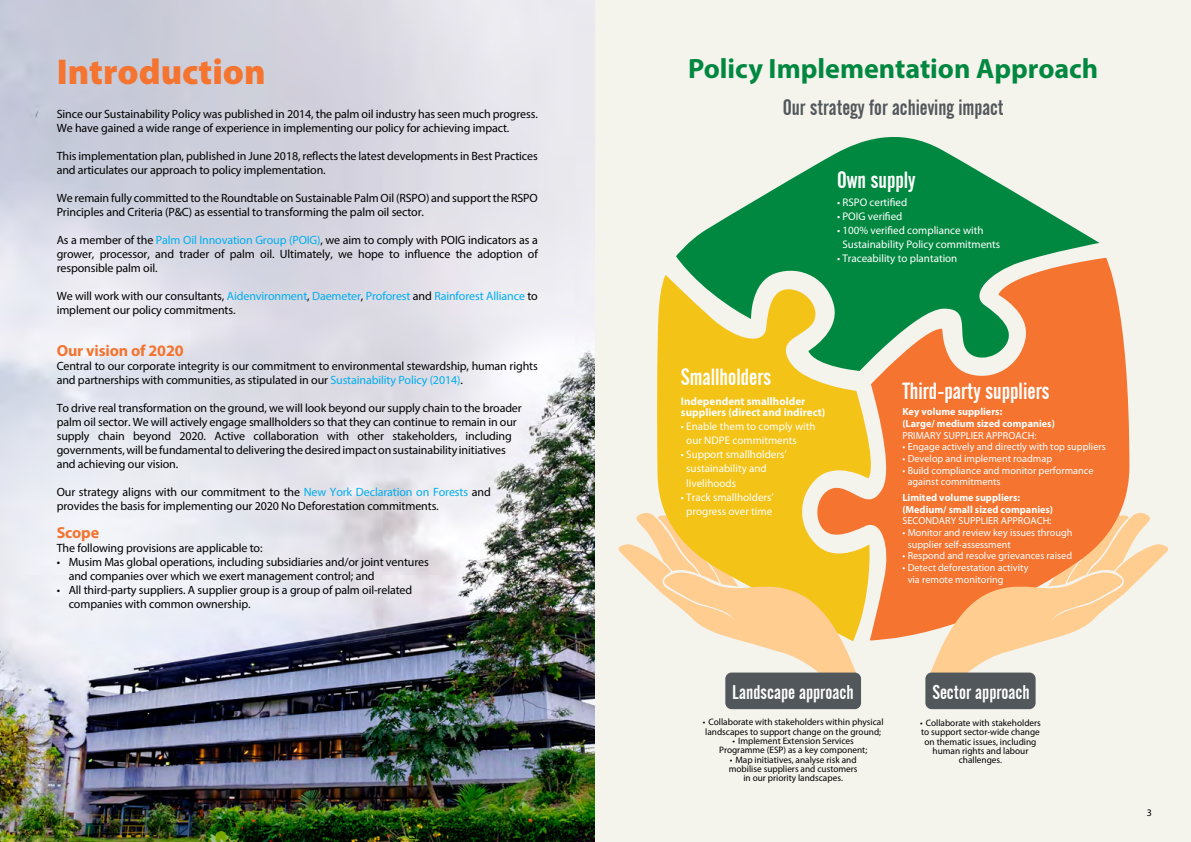
<style>
.page{position:relative;width:1191px;height:842px;background:#fff}
.page>*{position:absolute;margin:0;border:0;box-sizing:border-box;transform-origin:0 0}
.t1{font:900 36px "Myriad Pro";color:#f47430}
.t2{font:700 28px "Myriad Pro";color:#008840}
.t3{font:23.3px "Alternate Gothic No 2 BT";color:#fff}
.t4{font:22px "Alternate Gothic No 2 BT";color:#52575b}
.t5{font:19.8px "Alternate Gothic No 2 BT";color:#fff}
.t6{font:700 16px "Myriad Pro";letter-spacing:-.01em;color:#f47430}
.t7{font:12px/14px "Myriad Pro";letter-spacing:-.01em;color:#000}
.t8{font:11.1px/14px "Myriad Pro";color:#fff}
.t9{font:700 11.1px/11.9px "Myriad Pro";color:#fff}
.t10{font:10.3px/11.7px "Myriad Pro";color:#fff}
.t11{font:700 10.3px/11.7px "Myriad Pro";color:#fff}
.t12{font:10px "Myriad Pro";color:#000}
.t13{font:9.3px/9.3px "Myriad Pro";color:#000;text-align:center}
.s1{color:#00aeef}
</style>
<div class="page">
<img style="left:0;top:0;width:595px;height:842px">
<div style="left:595px;top:0;width:596px;height:842px;background:#f4f3ec"></div>
<div style="left:657px;top:275px;width:219px;height:366px;background:#f3c317"></div>
<svg style="left:676px;top:137px;width:423px;height:234px;fill:#008840"></svg>
<svg style="left:812px;top:258px;width:317px;height:382px;fill:#f47430"></svg>
<svg style="left:618px;top:510px;width:238px;height:162px"></svg>
<svg style="left:930px;top:510px;width:238px;height:162px"></svg>
<div style="left:725px;top:672px;width:136px;height:37px;background:#52575b;border-radius:6px"></div>
<div style="left:925px;top:672px;width:110px;height:37px;background:#52575b;border-radius:6px"></div>
<h1 class="t1" style="left:57px;top:48px;width:210px">Introduction</h1>
<p class="t7" style="left:57px;top:107px;width:483px">Since our Sustainability Policy was published in 2014, the palm oil industry has seen much progress.<br>We have gained a wide range of experience in implementing our policy for achieving impact.</p>
<p class="t7" style="left:57px;top:149px;width:482px">This implementation plan, published in June 2018, reflects the latest developments in Best Practices and articulates our approach to policy implementation.</p>
<p class="t7" style="left:57px;top:191px;width:482px">We remain fully committed to the Roundtable on Sustainable Palm Oil (RSPO) and support the RSPO<br>Principles and Criteria (P&amp;C) as essential to transforming the palm oil sector.</p>
<p class="t7" style="left:57px;top:233px;width:483px;text-align:justify">As a member of the <span class="s1">Palm Oil Innovation Group (POIG)</span>, we aim to comply with POIG indicators as a grower, processor, and trader of palm oil. Ultimately, we hope to influence the adoption of responsible palm oil.</p>
<p class="t7" style="left:57px;top:289px;width:483px">We will work with our consultants, <span class="s1">Aidenvironment</span>, <span class="s1">Daemeter</span>, <span class="s1">Proforest</span> and <span class="s1">Rainforest Alliance</span> to implement our policy commitments.</p>
<h3 class="t6" style="left:57px;top:340px;width:128px">Our vision of 2020</h3>
<p class="t7" style="left:57px;top:359px;width:482px">Central to our corporate integrity is our commitment to environmental stewardship, human rights and partnerships with communities, as stipulated in our <span class="s1">Sustainability Policy (2014)</span>.</p>
<p class="t7" style="left:57px;top:401px;width:466px">To drive real transformation on the ground, we will look beyond our supply chain to the broader palm oil sector. We will actively engage smallholders so that they can continue to remain in our supply chain beyond 2020. Active collaboration with other stakeholders, including governments, will be fundamental to delivering the desired impact on sustainability initiatives and achieving our vision.</p>
<p class="t7" style="left:57px;top:485px;width:435px">Our strategy aligns with our commitment to the <span class="s1">New York Declaration on Forests</span> and provides the basis for implementing our 2020 No Deforestation commitments.</p>
<h3 class="t6" style="left:57px;top:522px;width:44px">Scope</h3>
<p class="t7" style="left:57px;top:541px;width:207px">The following provisions are applicable to:</p>
<p class="t7" style="left:69px;top:555px;width:362px;text-indent:-12px">• Musim Mas global operations, including subsidiaries and/or joint ventures and companies over which we exert management control; and</p>
<p class="t7" style="left:69px;top:583px;width:345px;text-indent:-12px">• All third-party suppliers. A supplier group is a group of palm oil-related companies with common ownership.</p>
<h2 class="t2" style="left:688px;top:50px;width:412px">Policy Implementation Approach</h2>
<h3 class="t4" style="left:782px;top:95px;width:222px">Our strategy for achieving impact</h3>
<h3 class="t3" style="left:837px;top:167px;width:80px">Own supply</h3>
<p class="t8" style="left:837px;top:196px;width:72px">• RSPO certified</p>
<p class="t8" style="left:837px;top:210px;width:67px">• POIG verified</p>
<p class="t8" style="left:842px;top:224px;width:159px;text-indent:-5px">• 100% verified compliance with<br>Sustainability Policy commitments</p>
<p class="t8" style="left:837px;top:252px;width:122px">• Traceability to plantation</p>
<h3 class="t3" style="left:680px;top:364px;width:92px">Smallholders</h3>
<p class="t9" style="left:681px;top:395px;width:146px">Independent smallholder suppliers (direct and indirect)</p>
<p class="t8" style="left:686px;top:420px;width:131px;text-indent:-5px">• Enable them to comply with our NDPE commitments</p>
<p class="t8" style="left:686px;top:448px;width:102px;text-indent:-5px">• Support smallholders’ sustainability and livelihoods</p>
<p class="t8" style="left:681px;top:490px;width:94px;text-align:center">• Track smallholders’ progress over time</p>
<h3 class="t3" style="left:902px;top:378px;width:149px">Third-party suppliers</h3>
<p class="t11" style="left:902px;top:406px;width:154px">Key volume suppliers:<br>(Large/ medium sized companies)</p>
<p class="t10" style="left:902px;top:429px;width:136px">PRIMARY SUPPLIER APPROACH:</p>
<p class="t10" style="left:902px;top:441px;width:205px">• Engage actively and directly with top suppliers</p>
<p class="t10" style="left:902px;top:453px;width:151px">• Develop and implement roadmap</p>
<p class="t10" style="left:907px;top:464px;width:187px;text-indent:-5px">• Build compliance and monitor performance against commitments</p>
<p class="t11" style="left:902px;top:492px;width:152px">Limited volume suppliers: (Medium/ small sized companies)</p>
<p class="t10" style="left:902px;top:515px;width:151px">SECONDARY SUPPLIER APPROACH:</p>
<p class="t10" style="left:907px;top:527px;width:166px;text-indent:-5px">• Monitor and review key issues through supplier self-assessment</p>
<p class="t10" style="left:902px;top:550px;width:171px">• Respond and resolve grievances raised</p>
<p class="t10" style="left:907px;top:562px;width:122px;text-indent:-5px">• Detect deforestation activity via remote monitoring</p>
<h3 class="t5" style="left:732px;top:681px;width:123px">Landscape approach</h3>
<p class="t13" style="left:703px;top:718px;width:182px;text-align:left">• Collaborate with stakeholders within physical landscapes to support change on the ground;</p>
<p class="t13" style="left:719px;top:736px;width:150px">• Implement Extension Services<br>Programme (ESP) as a key component;</p>
<p class="t13" style="left:728px;top:755px;width:130px">• Map initiatives, analyse risk and mobilise suppliers and customers in our priority landscapes.</p>
<h3 class="t5" style="left:932px;top:681px;width:99px">Sector approach</h3>
<p class="t13" style="left:920px;top:718px;width:122px">• Collaborate with stakeholders to support sector-wide change on thematic issues, including human rights and labour challenges.</p>
<p class="t12" style="left:39px;top:806px;width:7px">2</p>
<p class="t12" style="left:1146px;top:806px;width:7px">3</p>
</div>
